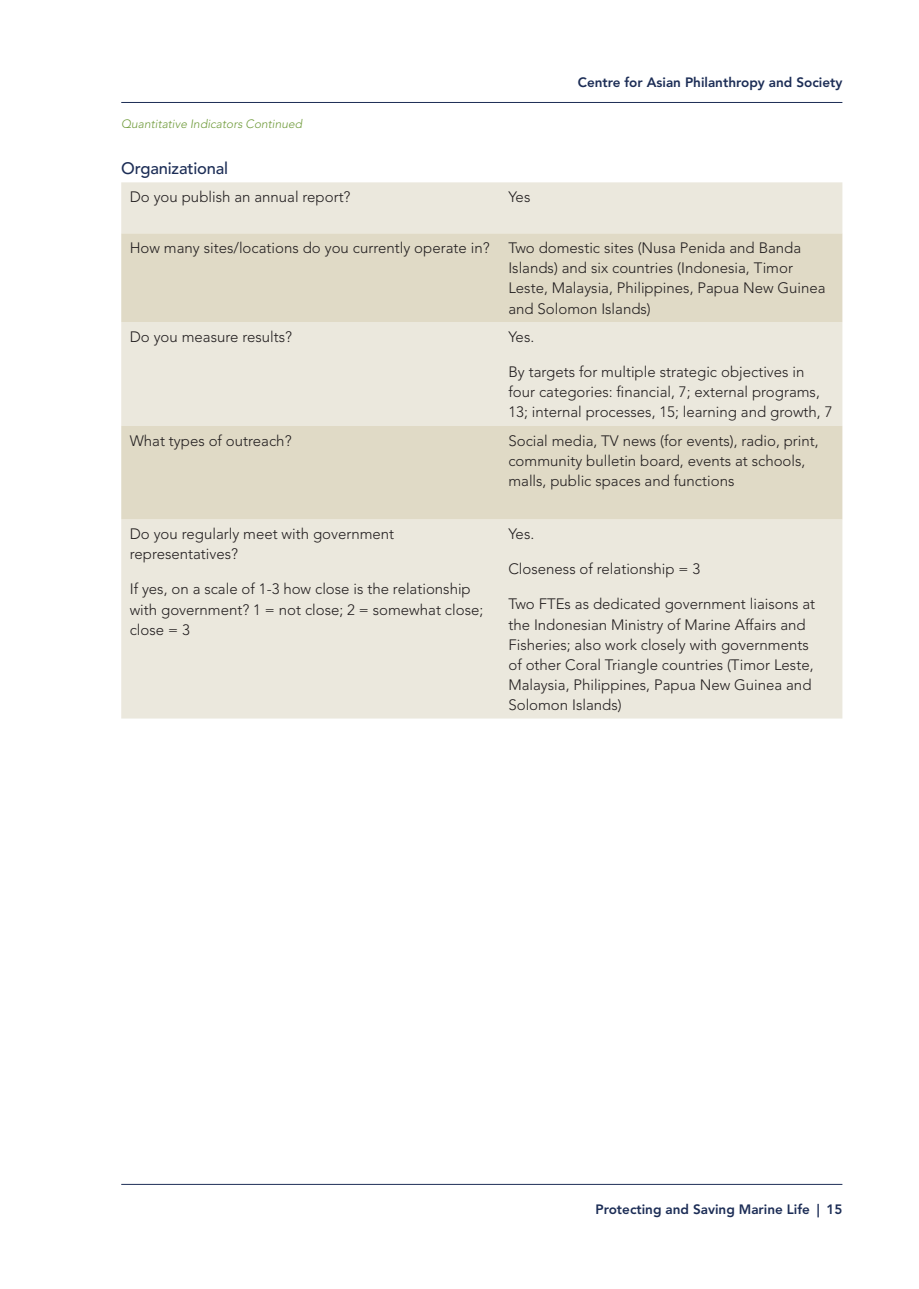
<style>
.page{position:relative;width:919px;height:1289px;background:#fff}
.page>*{position:absolute;margin:0;border:0;box-sizing:border-box;transform-origin:0 0}
.t1{font:500 16.5px "Avenir LT Std";letter-spacing:-.01em;color:#1c2d56}
.t2{font:300 15px/20.1px "Avenir LT Std";color:#231f20}
.t3{font:800 13.5px "Avenir LT Std";color:#1c2d56}
.t4{font:italic 300 12px "Avenir LT Std";color:#719c3d}
</style>
<div class="page">
<hr style="left:121px;top:102px;width:721px;height:1px;background:#1c2d56">
<hr style="left:121px;top:1183px;width:721px;height:1px;background:#1c2d56">
<div style="left:121px;top:182px;width:721px;height:536px;background:#ebe8dd"></div>
<svg style="left:121px;top:233px;width:721px;height:286px;background:#e4dfce"></svg>
<p class="t4" style="left:121px;top:119px;width:182px">Quantitative Indicators Continued</p>
<p class="t3" style="left:577px;top:76px;width:266px">Centre for Asian Philanthropy and Society</p>
<p class="t1" style="left:121px;top:161px;width:108px">Organizational</p>
<p class="t2" style="left:130px;top:188px;width:222px">Do you publish an annual report?</p>
<p class="t2" style="left:508px;top:188px;width:23px">Yes</p>
<p class="t2" style="left:130px;top:239px;width:361px">How many sites/locations do you currently operate in?</p>
<p class="t2" style="left:508px;top:239px;width:319px">Two domestic sites (Nusa Penida and Banda Islands) and six countries (Indonesia, Timor Leste, Malaysia, Philippines, Papua New Guinea and Solomon Islands)</p>
<p class="t2" style="left:130px;top:328px;width:164px">Do you measure results?</p>
<p class="t2" style="left:508px;top:328px;width:27px">Yes.</p>
<p class="t2" style="left:508px;top:363px;width:325px">By targets for multiple strategic objectives in four categories: financial, 7; external programs,<br>13; internal processes, 15; learning and growth, 7</p>
<p class="t2" style="left:130px;top:431px;width:163px">What types of outreach?</p>
<p class="t2" style="left:508px;top:431px;width:312px">Social media, TV news (for events), radio, print, community bulletin board, events at schools, malls, public spaces and functions</p>
<p class="t2" style="left:130px;top:525px;width:266px">Do you regularly meet with government representatives?</p>
<p class="t2" style="left:130px;top:580px;width:355px">If yes, on a scale of 1-3 how close is the relationship with government? 1 = not close; 2 = somewhat close; close = 3</p>
<p class="t2" style="left:508px;top:525px;width:27px">Yes.</p>
<p class="t2" style="left:508px;top:560px;width:193px">Closeness of relationship = 3</p>
<p class="t2" style="left:508px;top:595px;width:308px">Two FTEs as dedicated government liaisons at the Indonesian Ministry of Marine Affairs and Fisheries; also work closely with governments of other Coral Triangle countries (Timor Leste, Malaysia, Philippines, Papua New Guinea and Solomon Islands)</p>
<p class="t3" style="left:595px;top:1203px;width:248px">Protecting and Saving Marine Life | 15</p>
</div>
